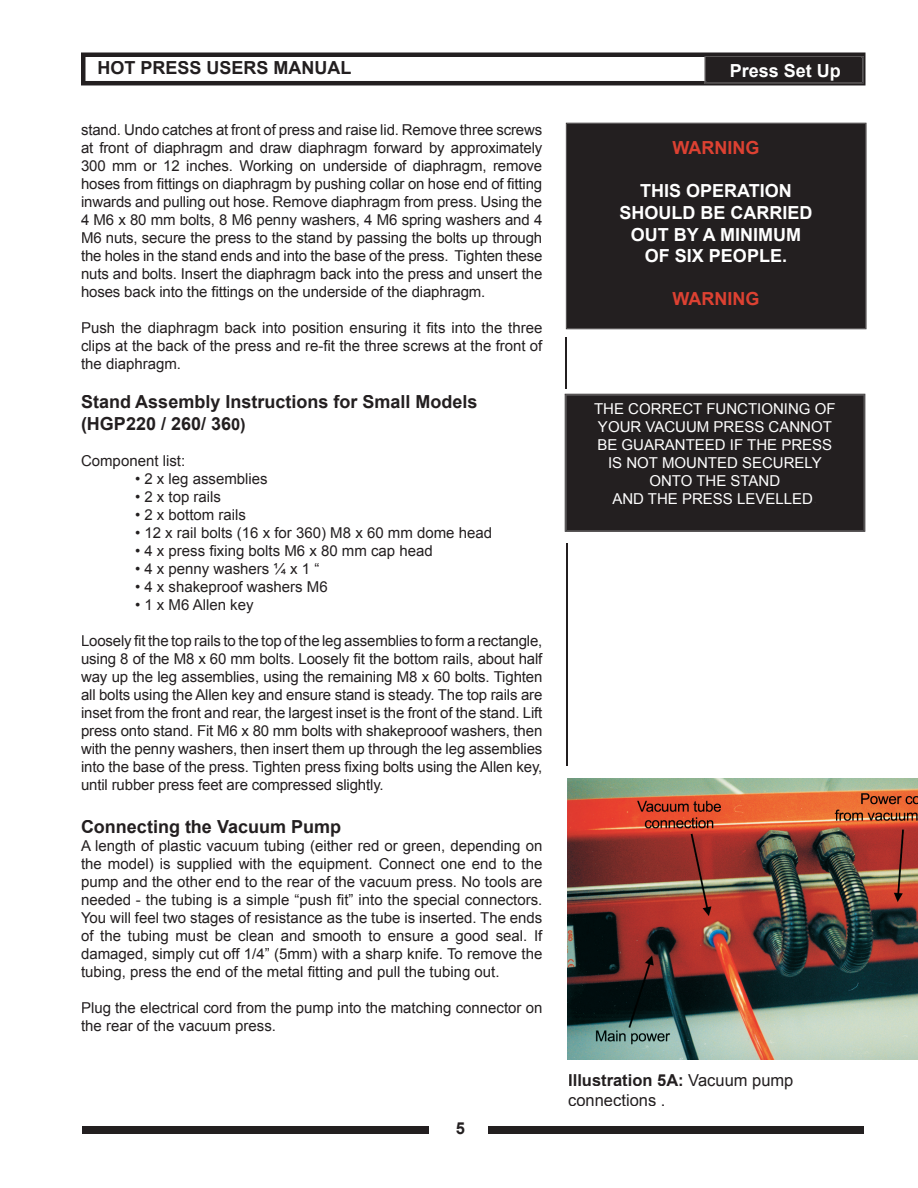
<style>
.page{position:relative;width:918px;height:1188px;background:#fff}
.page>*{position:absolute;margin:0;border:0;box-sizing:border-box;transform-origin:0 0}
.t1{font:700 18px/21.6px "Arial";color:#231f20}
.t2{font:700 18px/21.6px "Arial";color:#fff;text-align:center}
.t3{font:700 18px "Arial";color:#dc4132}
.t4{font:16.5px/19.8px "Arial";color:#231f20}
.t5{font:700 16.5px "Arial";color:#231f20}
.t6{font:15px/18px "Arial";color:#231f20;text-align:justify}
.t7{font:15px/18px "Arial";color:#fff;text-align:center}
.s1{font-size:16.5px}
.s2{color:#231f20}
.s3{font-weight:700}
</style>
<div class="page">
<div style="left:82px;top:1126px;width:347px;height:8px;background:#231f20"></div>
<div style="left:489px;top:1126px;width:375px;height:8px;background:#231f20"></div>
<div style="left:567px;top:123px;width:299px;height:205px;background:#231f20"></div>
<svg style="left:81px;top:53px;width:784px;height:32px"></svg>
<div style="left:565px;top:394px;width:300px;height:138px;background:#231f20"></div>
<hr style="left:566px;top:544px;width:2px;height:222px;background:#231f20">
<hr style="left:566px;top:338px;width:1px;height:51px;background:#231f20">
<img style="left:567px;top:779px;width:351px;height:281px">
<p class="t1" style="left:98px;top:58px;width:256px">HOT PRESS USERS MANUAL</p>
<p class="t6" style="left:81px;top:121px;width:463px">stand. Undo catches at front of press and raise lid. Remove three screws at front of diaphragm and draw diaphragm forward by approximately 300 mm or 12 inches. Working on underside of diaphragm, remove hoses from fittings on diaphragm by pushing collar on hose end of fitting inwards and pulling out hose. Remove diaphragm from press. Using the 4 M6 x 80 mm bolts, 8 M6 penny washers, 4 M6 spring washers and 4<br>M6 nuts, secure the press to the stand by passing the bolts up through the holes in the stand ends and into the base of the press. Tighten these nuts and bolts. Insert the diaphragm back into the press and unsert the hoses back into the fittings on the underside of the diaphragm.</p>
<p class="t6" style="left:81px;top:319px;width:463px">Push the diaphragm back into position ensuring it fits into the three clips at the back of the press and re-fit the three screws at the front of the diaphragm.</p>
<p class="t1" style="left:81px;top:392px;width:398px">Stand Assembly Instructions for Small Models (HGP220 / 260/ 36<span class="s1">0)</span></p>
<p class="t6" style="left:81px;top:452px;width:106px">Component list:</p>
<p class="t6" style="left:135px;top:470px;width:134px">• 2 x leg assemblies</p>
<p class="t6" style="left:135px;top:488px;width:88px">• 2 x top rails</p>
<p class="t6" style="left:135px;top:506px;width:113px">• 2 x bottom rails</p>
<p class="t6" style="left:135px;top:524px;width:359px">• 12 x rail bolts (16 x for 360) M8 x 60 mm dome head</p>
<p class="t6" style="left:135px;top:542px;width:299px">• 4 x press fixing bolts M6 x 80 mm cap head</p>
<p class="t6" style="left:135px;top:560px;width:186px">• 4 x penny washers ¼ x 1 “</p>
<p class="t6" style="left:135px;top:578px;width:194px">• 4 x shakeproof washers M6</p>
<p class="t6" style="left:135px;top:596px;width:120px">• 1 x M6 Allen key</p>
<p class="t6" style="left:81px;top:632px;width:463px">Loosely fit the top rails to the top of the leg assemblies to form a rectangle, using 8 of the M8 x 60 mm bolts. Loosely fit the bottom rails, about half way up the leg assemblies, using the remaining M8 x 60 bolts. Tighten all bolts using the Allen key and ensure stand is steady. The top rails are inset from the front and rear, the largest inset is the front of the stand. Lift press onto stand. Fit M6 x 80 mm bolts with shakeprooof washers, then with the penny washers, then insert them up through the leg assemblies into the base of the press. Tighten press fixing bolts using the Allen key, until rubber press feet are compressed slightly.</p>
<p class="t1" style="left:81px;top:816px;width:262px">Connecting the Vacuum Pump</p>
<p class="t6" style="left:81px;top:837px;width:463px">A length of plastic vacuum tubing (either red or green, depending on the model) is supplied with the equipment. Connect one end to the pump and the other end to the rear of the vacuum press. No tools are needed - the tubing is a simple “push fit” into the special connectors.<br>You will feel two stages of resistance as the tube is inserted. The ends of the tubing must be clean and smooth to ensure a good seal. If damaged, simply cut off 1/4” (5mm) with a sharp knife. To remove the tubing, press the end of the metal fitting and pull the tubing out.</p>
<p class="t6" style="left:81px;top:999px;width:463px">Plug the electrical cord from the pump into the matching connector on the rear of the vacuum press.</p>
<p class="t5" style="left:456px;top:1117px;width:11px">5</p>
<p class="t2" style="left:730px;top:60px;width:113px">Press Set Up</p>
<p class="t3" style="left:672px;top:135px;width:88px">WARNING</p>
<p class="t2" style="left:619px;top:180px;width:194px">THIS OPERATION<br>SHOULD BE CARRIED<br>OUT BY A MINIMUM<br>OF SIX PEOPLE.</p>
<p class="t3" style="left:672px;top:286px;width:88px">WARNING</p>
<p class="t7" style="left:594px;top:400px;width:243px">THE CORRECT FUNCTIONING OF<br>YOUR VACUUM PRESS CANNOT<br>BE GUARANTEED IF THE PRESS<br>IS NOT MOUNTED SECURELY<br>ONTO THE STAND<br>AND THE PRESS LEVELLED<span class="s2">.</span></p>
<p class="t4" style="left:568px;top:1070px;width:227px"><span class="s3">Illustration 5A:</span> Vacuum pump connections .</p>
</div>
